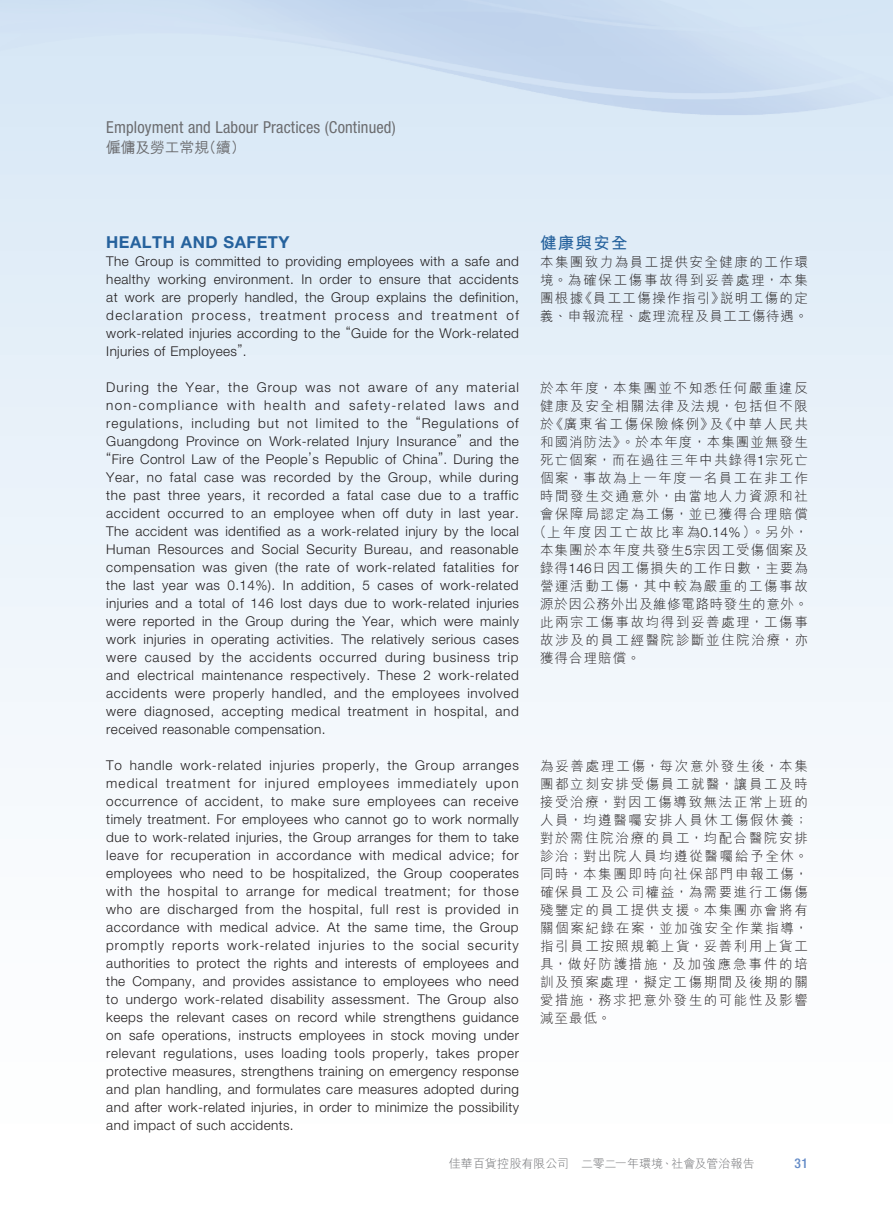
<style>
.page{position:relative;width:893px;height:1212px;background:#fff}
.page>*{position:absolute;margin:0;border:0;box-sizing:border-box;transform-origin:0 0}
.t1{font:condensed 16.5px "Helvetica Neue LT Std";letter-spacing:.01em;color:#6c6d70}
.t2{font:700 16.5px "Helvetica Neue LT Std";letter-spacing:.03em;color:#26629d}
.t3{font:700 16.5px "M Hei HK";letter-spacing:.08em;color:#26629d}
.t4{font:500 15px "M Hei HK";letter-spacing:-.02em;color:#6c6d70}
.t5{font:300 13.5px/18px "Helvetica Neue LT Std";letter-spacing:.03em;color:#231f20;text-align:justify}
.t6{font:300 13.5px/18px "M Hei HK";letter-spacing:.12em;color:#231f20;text-align:justify}
.t7{font:300 13.5px "M Hei HK";letter-spacing:.085em;color:#231f20}
.t8{font:300 13.5px "M Hei HK";letter-spacing:.15em;color:#231f20}
.t9{font:300 13.5px "M Hei HK";letter-spacing:.08em;color:#231f20}
.t10{font:300 13.5px "M Hei HK";letter-spacing:.075em;color:#231f20}
.t11{font:300 13.5px "M Hei HK";letter-spacing:.05em;color:#231f20}
.t12{font:500 condensed 13.5px "Helvetica Neue LT Std";color:#6189c6}
.t13{font:300 12px "M Hei HK";letter-spacing:.005em;color:#6c6d70}
.s1{font-family:"Helvetica Neue LT Std"}
</style>
<div class="page">
<p class="t1" style="left:106px;top:118px;width:291px">Employment and Labour Practices (Continued)</p>
<p class="t4" style="left:106px;top:136px;width:141px">僱傭及勞工常規（續）</p>
<p class="t2" style="left:106px;top:231px;width:185px">HEALTH AND SAFETY</p>
<p class="t5" style="left:106px;top:251px;width:414px">The Group is committed to providing employees with a safe and healthy working environment. In order to ensure that accidents at work are properly handled, the Group explains the definition, declaration process, treatment process and treatment of work-related injuries according to the “Guide for the Work-related Injuries of Employees”.</p>
<p class="t5" style="left:106px;top:377px;width:414px">During the Year, the Group was not aware of any material non-compliance with health and safety-related laws and regulations, including but not limited to the “Regulations of Guangdong Province on Work-related Injury Insurance” and the “Fire Control Law of the People’s Republic of China”. During the Year, no fatal case was recorded by the Group, while during the past three years, it recorded a fatal case due to a traffic accident occurred to an employee when off duty in last year.<br>The accident was identified as a work-related injury by the local Human Resources and Social Security Bureau, and reasonable compensation was given (the rate of work-related fatalities for the last year was 0.14%). In addition, 5 cases of work-related injuries and a total of 146 lost days due to work-related injuries were reported in the Group during the Year, which were mainly work injuries in operating activities. The relatively serious cases were caused by the accidents occurred during business trip and electrical maintenance respectively. These 2 work-related accidents were properly handled, and the employees involved were diagnosed, accepting medical treatment in hospital, and received reasonable compensation.</p>
<p class="t5" style="left:106px;top:755px;width:414px">To handle work-related injuries properly, the Group arranges medical treatment for injured employees immediately upon occurrence of accident, to make sure employees can receive timely treatment. For employees who cannot go to work normally due to work-related injuries, the Group arranges for them to take leave for recuperation in accordance with medical advice; for employees who need to be hospitalized, the Group cooperates with the hospital to arrange for medical treatment; for those who are discharged from the hospital, full rest is provided in accordance with medical advice. At the same time, the Group promptly reports work-related injuries to the social security authorities to protect the rights and interests of employees and the Company, and provides assistance to employees who need to undergo work-related disability assessment. The Group also keeps the relevant cases on record while strengthens guidance on safe operations, instructs employees in stock moving under relevant regulations, uses loading tools properly, takes proper protective measures, strengthens training on emergency response and plan handling, and formulates care measures adopted during and after work-related injuries, in order to minimize the possibility and impact of such accidents.</p>
<p class="t3" style="left:540px;top:231px;width:89px">健康與安全</p>
<p class="t6" style="left:540px;top:252px;width:269px">本集團致力為員工提供安全健康的工作環境。為確保工傷事故得到妥善處理，本集團根據《員工工傷操作指引》說明工傷的定義、申報流程、處理流程及員工工傷待遇。</p>
<p class="t6" style="left:540px;top:378px;width:269px">於本年度，本集團並不知悉任何嚴重違反</p>
<p class="t6" style="left:540px;top:396px;width:269px">健康及安全相關法律及法規，包括但不限</p>
<p class="t6" style="left:540px;top:414px;width:269px">於《廣東省工傷保險條例》及《中華人民共</p>
<p class="t7" style="left:540px;top:435px;width:269px">和國消防法》。於本年度，本集團並無發生</p>
<p class="t7" style="left:540px;top:453px;width:269px">死亡個案，而在過往三年中共錄得<span class="s1">1</span>宗死亡</p>
<p class="t6" style="left:540px;top:468px;width:269px">個案，事故為上一年度一名員工在非工作</p>
<p class="t6" style="left:540px;top:486px;width:269px">時間發生交通意外，由當地人力資源和社</p>
<p class="t6" style="left:540px;top:504px;width:269px">會保障局認定為工傷，並已獲得合理賠償</p>
<p class="t8" style="left:533px;top:525px;width:276px">（上年度因工亡故比率為<span class="s1">0.14%</span>）。另外，</p>
<p class="t10" style="left:540px;top:543px;width:269px">本集團於本年度共發生<span class="s1">5</span>宗因工受傷個案及</p>
<p class="t9" style="left:540px;top:561px;width:269px">錄得<span class="s1">146</span>日因工傷損失的工作日數，主要為</p>
<p class="t6" style="left:540px;top:576px;width:269px">營運活動工傷，其中較為嚴重的工傷事故</p>
<p class="t11" style="left:540px;top:597px;width:269px">源於因公務外出及維修電路時發生的意外。</p>
<p class="t6" style="left:540px;top:612px;width:269px">此兩宗工傷事故均得到妥善處理，工傷事</p>
<p class="t6" style="left:540px;top:630px;width:269px">故涉及的員工經醫院診斷並住院治療，亦</p>
<p class="t6" style="left:540px;top:648px;width:102px">獲得合理賠償。</p>
<p class="t6" style="left:540px;top:756px;width:269px">為妥善處理工傷，每次意外發生後，本集團都立刻安排受傷員工就醫，讓員工及時接受治療，對因工傷導致無法正常上班的人員，均遵醫囑安排人員休工傷假休養；對於需住院治療的員工，均配合醫院安排診治；對出院人員均遵從醫囑給予全休。同時，本集團即時向社保部門申報工傷，確保員工及公司權益，為需要進行工傷傷殘鑒定的員工提供支援。本集團亦會將有關個案紀錄在案，並加強安全作業指導，指引員工按照規範上貨，妥善利用上貨工具，做好防護措施，及加強應急事件的培訓及預案處理，擬定工傷期間及後期的關愛措施，務求把意外發生的可能性及影響減至最低。</p>
<p class="t13" style="left:449px;top:1157px;width:308px">佳華百貨控股有限公司 二零二一年環境、社會及管治報告</p>
<p class="t12" style="left:795px;top:1155px;width:15px">31</p>
</div>
